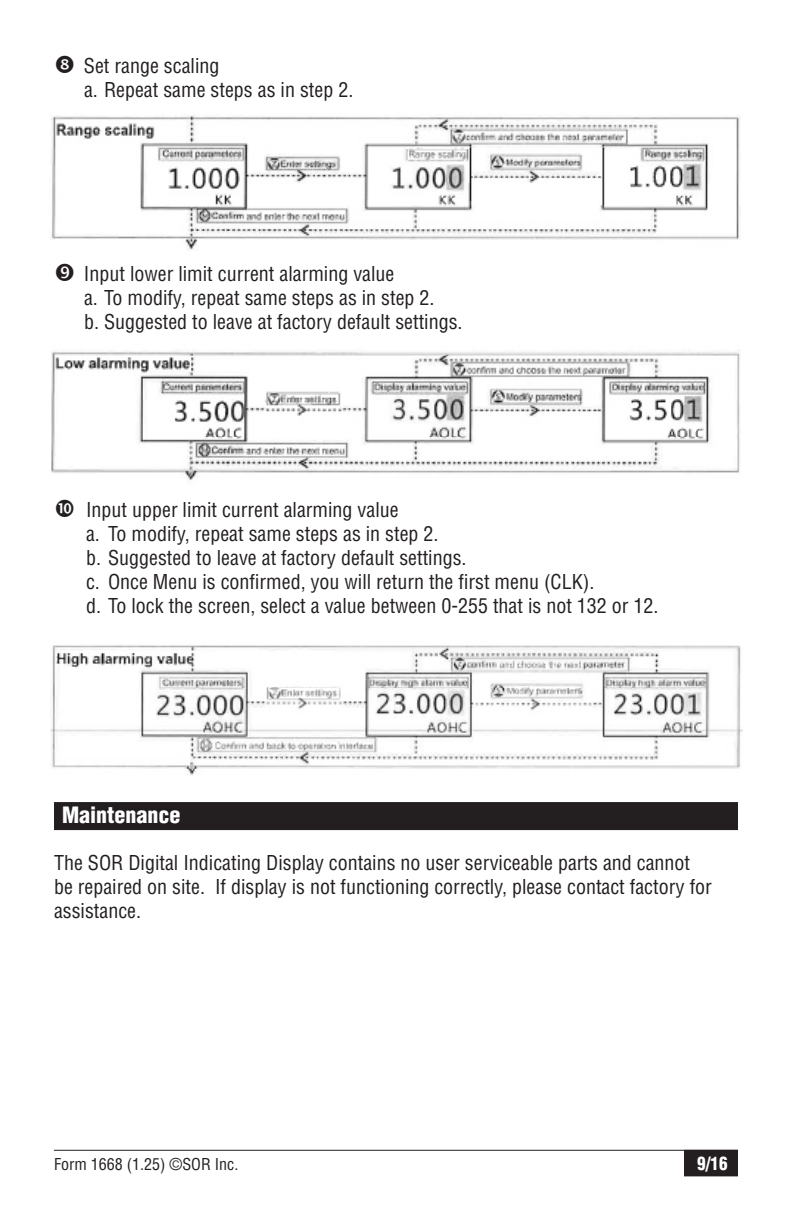
<style>
.page{position:relative;width:792px;height:1224px;background:#fff}
.page>*{position:absolute;margin:0;border:0;box-sizing:border-box;transform-origin:0 0}
.bar_heads__white{font:900 condensed 22px "Helvetica LT Std";color:#fff}
.body{font:condensed 20px/24px "Helvetica LT Std";color:#231f20}
.t1{font:900 condensed 18px "Helvetica LT Std";color:#fff;scale:.95 1}
.t2{font:condensed 16px "Helvetica LT Std";color:#231f20}
</style>
<div class="page">
<hr style="left:54px;top:1150px;width:684px;height:1px;background:#231f20">
<div style="left:684px;top:1150px;width:54px;height:26px;background:#231f20"></div>
<div style="left:54px;top:802px;width:684px;height:28px;background:#231f20"></div>
<img style="left:50px;top:645px;width:692px;height:130px">
<img style="left:50px;top:116px;width:691px;height:134px">
<img style="left:52px;top:350px;width:688px;height:130px">
<p class="body" style="left:84px;top:53px;width:137px">Set range scaling</p>
<p class="body" style="left:84px;top:77px;width:271px">a. Repeat same steps as in step 2.</p>
<p class="body" style="left:84px;top:262px;width:312px">Input lower limit current alarming value</p>
<p class="body" style="left:84px;top:286px;width:352px">a. To modify, repeat same steps as in step 2.</p>
<p class="body" style="left:84px;top:310px;width:380px">b. Suggested to leave at factory default settings.</p>
<p class="body" style="left:86px;top:498px;width:314px">Input upper limit current alarming value</p>
<p class="body" style="left:86px;top:522px;width:354px">a. To modify, repeat same steps as in step 2.</p>
<p class="body" style="left:86px;top:546px;width:382px">b. Suggested to leave at factory default settings.</p>
<p class="body" style="left:86px;top:570px;width:510px">c. Once Menu is confirmed, you will return the first menu (CLK).</p>
<p class="body" style="left:86px;top:594px;width:574px">d. To lock the screen, select a value between 0-255 that is not 132 or 12.</p>
<p class="bar_heads__white" style="left:62px;top:801px;width:120px">Maintenance</p>
<p class="body" style="left:54px;top:850px;width:659px">The SOR Digital Indicating Display contains no user serviceable parts and cannot be repaired on site. If display is not functioning correctly, please contact factory for assistance.</p>
<p class="t2" style="left:54px;top:1154px;width:186px">Form 1668 (1.25) ©SOR Inc.</p>
<p class="t1" style="left:697px;top:1152px;width:34px">9/16</p>
</div>
